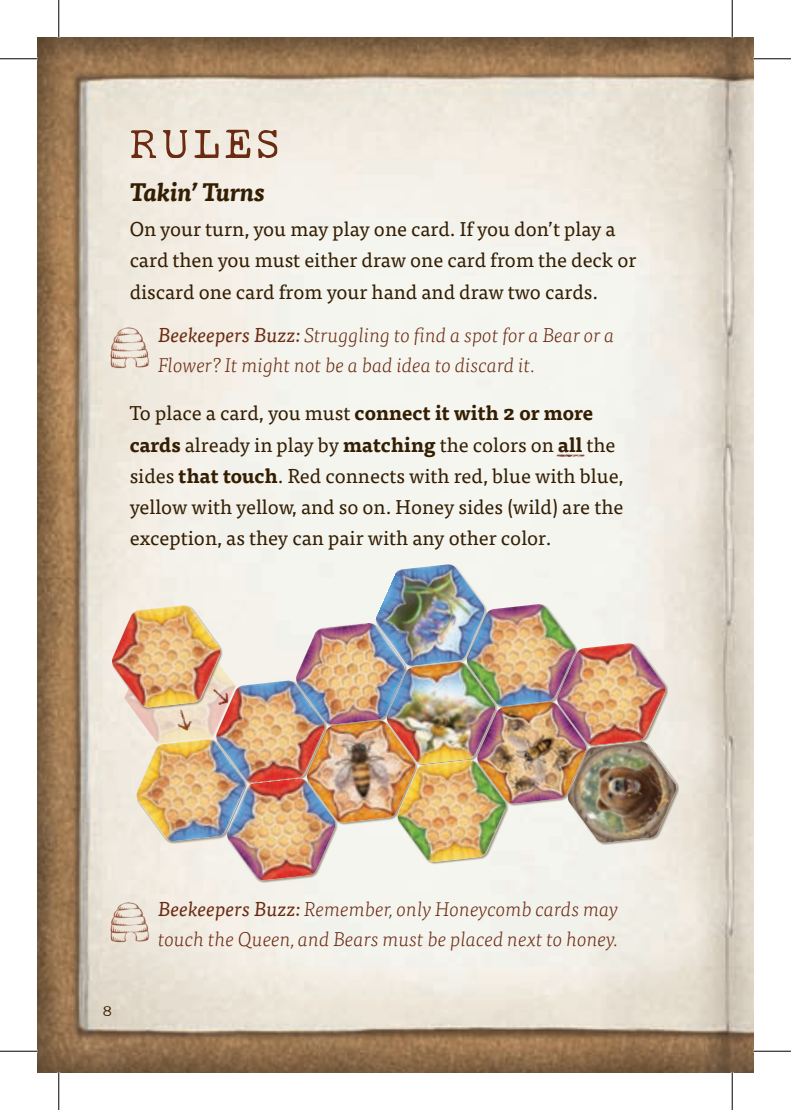
<style>
.page{position:relative;width:791px;height:1110px;background:#fff}
.page>*{position:absolute;margin:0;border:0;box-sizing:border-box;transform-origin:0 0}
.t1{font:50px "Remington Weather";letter-spacing:.1em;color:#6b2b12}
.t2{font:italic 700 25px "Tisa Pro";color:#341e02}
.t3{font:20px/31.2px "Tisa Pro";color:#341e02}
.t4{font:italic 300 20px/30px "Tisa Pro";color:#6b2b12}
.t5{font:20px "Remington Weather";color:#341e02}
.s1{font-weight:400}
.s2{font-weight:700}
</style>
<div class="page">
<img style="left:38px;top:38px;width:715px;height:1034px">
<img style="left:167px;top:355px;width:586px;height:499px">
<img style="left:108px;top:325px;width:43px;height:46px">
<img style="left:108px;top:899px;width:43px;height:46px">
<div style="left:227px;top:778px;width:111px;height:105px;background:#341e02;opacity:.25"></div>
<img style="left:111px;top:564px;width:566px;height:316px">
<img style="left:375px;top:564px;width:110px;height:102px">
<svg style="left:731px;top:0;width:1px;height:37px"></svg>
<svg style="left:730px;top:1072px;width:4px;height:38px"></svg>
<hr style="left:0;top:58px;width:38px;height:1px;background:#000">
<hr style="left:753px;top:58px;width:38px;height:1px;background:#000">
<hr style="left:0;top:1050px;width:38px;height:1px;background:#000">
<hr style="left:753px;top:1050px;width:38px;height:1px;background:#000">
<hr style="left:58px;top:0;width:1px;height:37px;background:#000">
<hr style="left:58px;top:1072px;width:1px;height:38px;background:#000">
<hr style="left:732px;top:0;width:1px;height:37px;background:#000">
<hr style="left:732px;top:1072px;width:1px;height:38px;background:#000">
<h1 class="t1" style="left:130px;top:118px;width:150px">RULES</h1>
<p class="t2" style="left:130px;top:171px;width:137px">Takin’ Turns</p>
<p class="t3" style="left:130px;top:212px;width:508px">On your turn, you may play one card. If you don’t play a card then you must either draw one card from the deck or discard one card from your hand and draw two cards.</p>
<p class="t4" style="left:158px;top:319px;width:458px"><span class="s1">Beekeepers Buzz:</span> Struggling to find a spot for a Bear or a<br>Flower? It might not be a bad idea to discard it.</p>
<p class="t3" style="left:130px;top:396px;width:495px">To place a card, you must <span class="s2">connect it with 2 or more cards</span> already in play by <span class="s2">matching</span> the colors on <span class="s2">all</span> the sides <span class="s2">that touch</span>. Red connects with red, blue with blue, yellow with yellow, and so on. Honey sides (wild) are the exception, as they can pair with any other color.</p>
<p class="t5" style="left:101px;top:996px;width:13px">88</p>
<p class="t4" style="left:158px;top:893px;width:462px"><span class="s1">Beekeepers Buzz:</span> Remember, only Honeycomb cards may touch the Queen, and Bears must be placed next to honey.</p>
</div>
